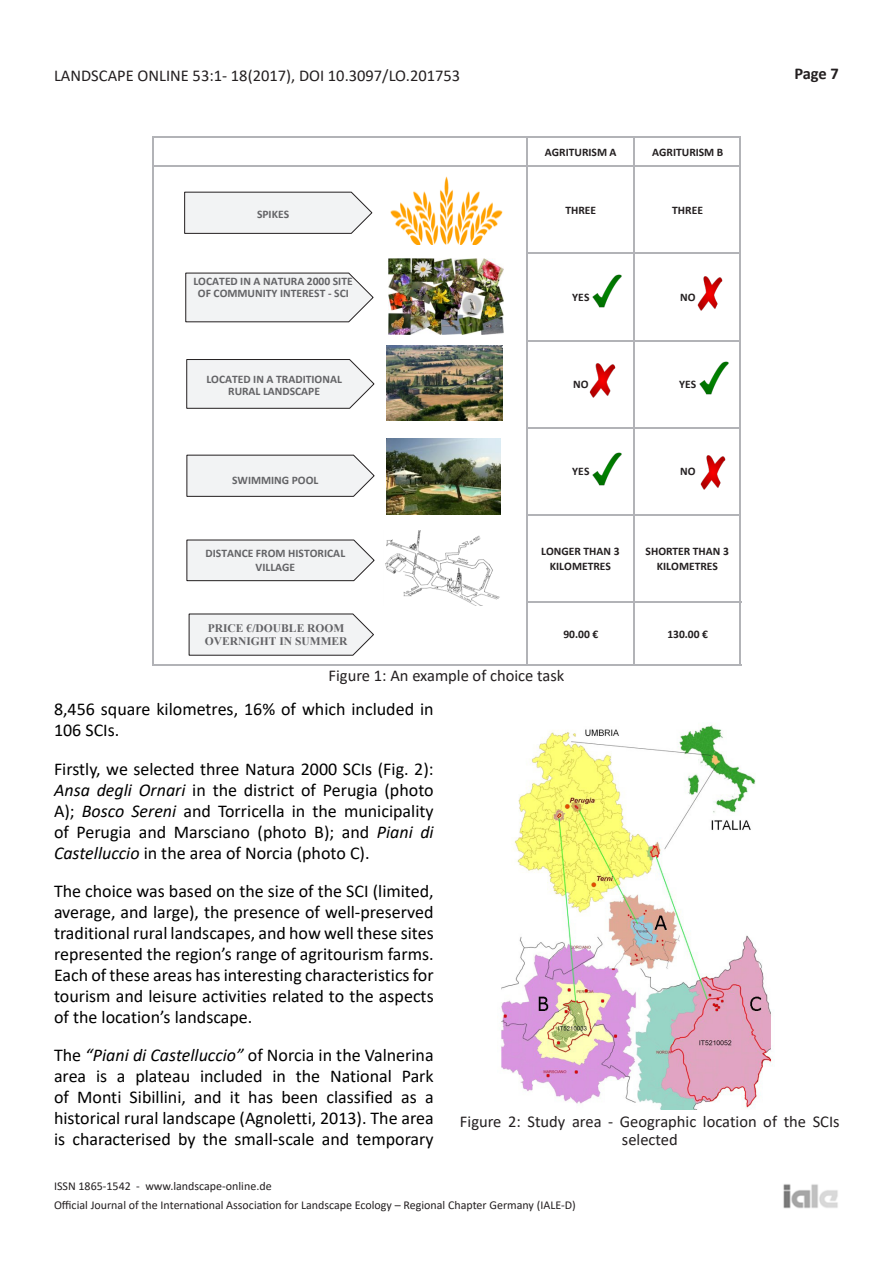
<style>
.page{position:relative;width:893px;height:1263px;background:#fff}
.page>*{position:absolute;margin:0;border:0;box-sizing:border-box;transform-origin:0 0}
.t1{font:18px/21px "Calibri";color:#000;text-align:justify}
.t2{font:16.5px/18px "Calibri";color:#231f20;text-align:center}
.t3{font:700 16.5px "Calibri";color:#231f20}
.t4{font:12px/18.6px "Calibri";color:#231f20}
.t5{font:700 11.55px/11.6px "Calibri";color:#636366;text-align:center}
.t6{font:700 11.55px/15px "Calibri";color:#231f20;text-align:center}
.t7{font:700 11.55px/13.2px "Times New Roman";color:#636366}
.s1{font-style:italic}
</style>
<div class="page">
<img style="left:783px;top:1184px;width:55px;height:25px">
<hr style="left:527px;top:601px;width:106px;height:2px;background:#b2b3b7">
<hr style="left:633px;top:138px;width:2px;height:463px;background:#b2b3b7">
<hr style="left:739px;top:138px;width:2px;height:463px;background:#b2b3b7">
<hr style="left:153px;top:664px;width:480px;height:2px;background:#b2b3b7">
<hr style="left:152px;top:136px;width:1px;height:530px;background:#b2b3b7">
<hr style="left:526px;top:138px;width:1px;height:528px;background:#b2b3b7">
<hr style="left:633px;top:601px;width:2px;height:63px;background:#b2b3b7">
<hr style="left:739px;top:603px;width:2px;height:63px;background:#b2b3b7">
<hr style="left:153px;top:136px;width:588px;height:2px;background:#b2b3b7">
<hr style="left:153px;top:165px;width:588px;height:2px;background:#b2b3b7">
<hr style="left:527px;top:252px;width:214px;height:2px;background:#b2b3b7">
<hr style="left:527px;top:340px;width:214px;height:1px;background:#b2b3b7">
<hr style="left:527px;top:427px;width:214px;height:2px;background:#b2b3b7">
<hr style="left:527px;top:514px;width:214px;height:2px;background:#b2b3b7">
<hr style="left:635px;top:601px;width:106px;height:2px;background:#b2b3b7">
<hr style="left:633px;top:664px;width:108px;height:2px;background:#b2b3b7">
<svg style="left:186px;top:359px;width:188px;height:49px"></svg>
<svg style="left:187px;top:540px;width:187px;height:41px"></svg>
<svg style="left:189px;top:614px;width:185px;height:41px"></svg>
<svg style="left:187px;top:455px;width:187px;height:42px"></svg>
<img style="left:389px;top:259px;width:114px;height:75px">
<img style="left:387px;top:346px;width:115px;height:74px">
<img style="left:701px;top:455px;width:25px;height:34px">
<svg style="left:184px;top:192px;width:188px;height:42px"></svg>
<img style="left:387px;top:439px;width:114px;height:75px">
<img style="left:385px;top:530px;width:115px;height:75px">
<img style="left:697px;top:276px;width:25px;height:34px">
<img style="left:593px;top:274px;width:29px;height:33px">
<img style="left:592px;top:452px;width:29px;height:33px">
<img style="left:590px;top:363px;width:25px;height:34px">
<img style="left:699px;top:361px;width:29px;height:34px">
<svg style="left:185px;top:273px;width:188px;height:49px"></svg>
<img style="left:390px;top:176px;width:113px;height:68px">
<img style="left:501px;top:725px;width:271px;height:385px">
<p class="t2" style="left:54px;top:66px;width:408px">LANDSCAPE ONLINE 53:1- 18(2017), DOI 10.3097/LO.201753</p>
<p class="t5" style="left:257px;top:208px;width:34px">SPIKES</p>
<p class="t5" style="left:193px;top:275px;width:161px">LOCATED IN A NATURA 2000 SITE<br>OF COMMUNITY INTEREST - SCI</p>
<p class="t5" style="left:206px;top:373px;width:137px">LOCATED IN A TRADITIONAL<br>RURAL LANDSCAPE</p>
<p class="t5" style="left:232px;top:474px;width:88px">SWIMMING POOL</p>
<p class="t5" style="left:206px;top:546px;width:141px;line-height:14.1px">DISTANCE FROM HISTORICAL<br>VILLAGE</p>
<p class="t7" style="left:205px;top:621px;width:144px">PRICE €/DOUBLE ROOM<br>OVERNIGHT IN SUMMER</p>
<p class="t6" style="left:545px;top:144px;width:73px">AGRITURISM A</p>
<p class="t6" style="left:652px;top:144px;width:73px">AGRITURISM B</p>
<p class="t6" style="left:565px;top:202px;width:32px">THREE</p>
<p class="t6" style="left:672px;top:202px;width:32px">THREE</p>
<p class="t6" style="left:572px;top:289px;width:19px">YES</p>
<p class="t6" style="left:680px;top:289px;width:17px">NO</p>
<p class="t6" style="left:573px;top:377px;width:17px">NO</p>
<p class="t6" style="left:679px;top:377px;width:19px">YES</p>
<p class="t6" style="left:572px;top:464px;width:19px">YES</p>
<p class="t6" style="left:680px;top:464px;width:17px">NO</p>
<p class="t6" style="left:541px;top:544px;width:80px">LONGER THAN 3<br>KILOMETRES</p>
<p class="t6" style="left:646px;top:544px;width:85px">SHORTER THAN 3<br>KILOMETRES</p>
<p class="t6" style="left:563px;top:626px;width:36px">90.00 €</p>
<p class="t6" style="left:667px;top:626px;width:42px">130.00 €</p>
<p class="t2" style="left:329px;top:666px;width:237px">Figure 1: An example of choice task</p>
<p class="t3" style="left:794px;top:61px;width:46px">Page 7</p>
<p class="t1" style="left:54px;top:698px;width:381px">8,456 square kilometres, 16% of which included in<br>106 SCIs.</p>
<p class="t1" style="left:54px;top:757px;width:381px">Firstly, we selected three Natura 2000 SCIs (Fig. 2):<br><span class="s1">Ansa degli Ornari</span> in the district of Perugia (photo A); <span class="s1">Bosco Sereni</span> and Torricella in the municipality of Perugia and Marsciano (photo B); and <span class="s1">Piani di Castelluccio</span> in the area of Norcia (photo C).</p>
<p class="t1" style="left:54px;top:880px;width:381px">The choice was based on the size of the SCI (limited, average, and large), the presence of well-preserved traditional rural landscapes, and how well these sites represented the region’s range of agritourism farms.<br>Each of these areas has interesting characteristics for tourism and leisure activities related to the aspects of the location’s landscape.</p>
<p class="t1" style="left:54px;top:1044px;width:381px">The <span class="s1">“Piani di Castelluccio”</span> of Norcia in the Valnerina area is a plateau included in the National Park of Monti Sibillini, and it has been classified as a historical rural landscape (Agnoletti, 2013). The area is characterised by the small-scale and temporary</p>
<p class="t2" style="left:460px;top:1112px;width:381px">Figure 2: Study area - Geographic location of the SCIs selected</p>
<p class="t4" style="left:54px;top:1177px;width:523px">ISSN 1865-1542 - www.landscape-online.de<br>Official Journal of the International Association for Landscape Ecology – Regional Chapter Germany (IALE-D)</p>
</div>
